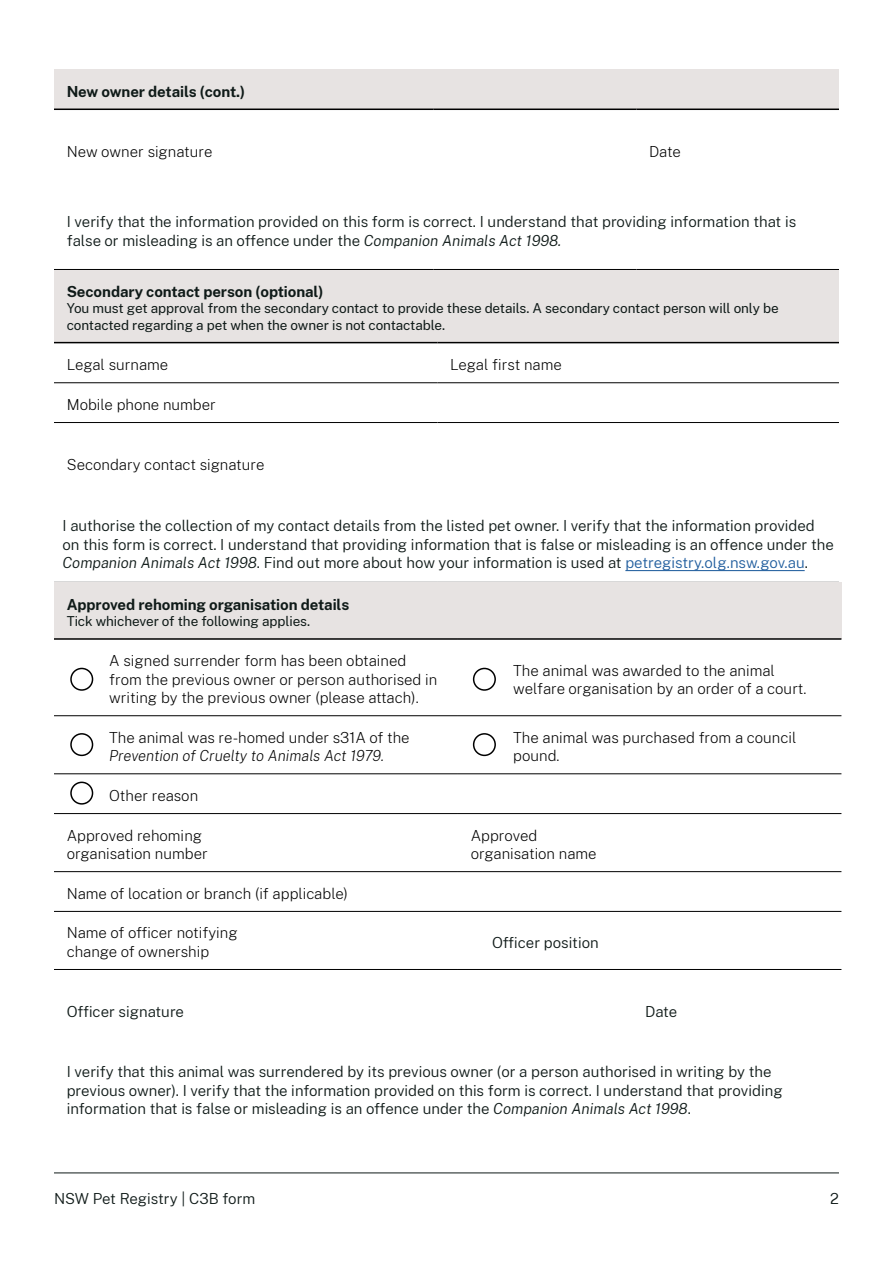
<style>
.page{position:relative;width:893px;height:1263px;background:#fff}
.page>*{position:absolute;margin:0;border:0;box-sizing:border-box;transform-origin:0 0}
.Body{font:300 15px/18.3px "Public Sans";color:#0f1a18}
.Table_Body_Copy{font:200 15px/18.3px "Public Sans";color:#000}
.Table_Chart_Heading{font:700 15px "Public Sans";letter-spacing:-.005em;color:#0f1a18}
.Table_Body_Copy-2{font:italic 200 15px/18.3px "Public Sans";color:#000}
.Table_Chart_Heading-2{font:13.5px/16.5px "Public Sans";letter-spacing:-.005em;color:#0f1a18}
.s1{font-style:italic}
.s2{color:#215e9e}
.s3{font-style:normal}
</style>
<div class="page">
<hr style="left:54px;top:1172px;width:785px;height:1px;background:#0f1a18">
<div style="left:54px;top:70px;width:785px;height:39px;background:#e7e3e2"></div>
<hr style="left:54px;top:109px;width:380px;height:1px;background:#000">
<hr style="left:434px;top:109px;width:202px;height:1px;background:#000">
<hr style="left:636px;top:109px;width:203px;height:1px;background:#000">
<hr style="left:54px;top:269px;width:380px;height:1px;background:#000">
<hr style="left:434px;top:269px;width:202px;height:1px;background:#000">
<hr style="left:636px;top:269px;width:203px;height:1px;background:#000">
<div style="left:54px;top:270px;width:785px;height:73px;background:#e7e3e2"></div>
<svg style="left:54px;top:343px;width:785px;height:239px"></svg>
<hr style="left:54px;top:342px;width:383px;height:1px;background:#000">
<hr style="left:437px;top:342px;width:402px;height:1px;background:#000">
<hr style="left:54px;top:382px;width:383px;height:1px;background:#000">
<hr style="left:437px;top:382px;width:402px;height:1px;background:#000">
<hr style="left:54px;top:422px;width:383px;height:1px;background:#000">
<hr style="left:437px;top:422px;width:402px;height:1px;background:#000">
<hr style="left:54px;top:582px;width:383px;height:1px;background:#000">
<hr style="left:437px;top:582px;width:402px;height:1px;background:#000">
<hr style="left:625px;top:570px;width:180px;height:1px;background:#215e9e">
<div style="left:54px;top:583px;width:787px;height:56px;background:#e7e3e2"></div>
<svg style="left:54px;top:667px;width:787px;height:244px"></svg>
<hr style="left:54px;top:638px;width:404px;height:2px;background:#000">
<hr style="left:458px;top:638px;width:383px;height:2px;background:#000">
<hr style="left:54px;top:715px;width:404px;height:1px;background:#000">
<hr style="left:458px;top:715px;width:383px;height:1px;background:#000">
<hr style="left:54px;top:773px;width:404px;height:1px;background:#000">
<hr style="left:458px;top:773px;width:383px;height:1px;background:#000">
<hr style="left:54px;top:813px;width:404px;height:1px;background:#000">
<hr style="left:458px;top:813px;width:383px;height:1px;background:#000">
<hr style="left:54px;top:871px;width:404px;height:1px;background:#000">
<hr style="left:458px;top:871px;width:383px;height:1px;background:#000">
<hr style="left:54px;top:911px;width:404px;height:1px;background:#000">
<hr style="left:458px;top:911px;width:383px;height:1px;background:#000">
<hr style="left:54px;top:969px;width:404px;height:1px;background:#000">
<hr style="left:458px;top:969px;width:383px;height:1px;background:#000">
<div style="left:70px;top:781px;width:23px;height:24px;border:2px solid #000;border-radius:50%"></div>
<div style="left:70px;top:733px;width:23px;height:23px;border:2px solid #000;border-radius:50%"></div>
<div style="left:70px;top:668px;width:23px;height:23px;border:2px solid #000;border-radius:50%"></div>
<div style="left:473px;top:668px;width:23px;height:23px;border:2px solid #000;border-radius:50%"></div>
<div style="left:473px;top:733px;width:23px;height:23px;border:2px solid #000;border-radius:50%"></div>
<p class="Table_Chart_Heading" style="left:67px;top:80px;width:180px">New owner details (cont.)</p>
<p class="Table_Body_Copy" style="left:67px;top:142px;width:147px">New owner signature</p>
<p class="Table_Body_Copy" style="left:649px;top:142px;width:33px">Date</p>
<p class="Body" style="left:67px;top:212px;width:731px">I verify that the information provided on this form is correct. I understand that providing information that is false or misleading is an offence under the <span class="s1">Companion Animals Act 1998.</span></p>
<p class="Table_Chart_Heading" style="left:67px;top:280px;width:258px">Secondary contact person (optional)</p>
<p class="Table_Chart_Heading-2" style="left:67px;top:300px;width:713px">You must get approval from the secondary contact to provide these details. A secondary contact person will only be contacted regarding a pet when the owner is not contactable.</p>
<p class="Table_Body_Copy" style="left:67px;top:355px;width:103px">Legal surname</p>
<p class="Table_Body_Copy" style="left:450px;top:355px;width:113px">Legal first name</p>
<p class="Table_Body_Copy" style="left:67px;top:395px;width:151px">Mobile phone number</p>
<p class="Table_Body_Copy" style="left:67px;top:454px;width:199px">Secondary contact signature</p>
<p class="Body" style="left:63px;top:516px;width:773px">I authorise the collection of my contact details from the listed pet owner. I verify that the information provided on this form is correct. I understand that providing information that is false or misleading is an offence under the<br><span class="s1">Companion Animals Act 1998</span>. Find out more about how your information is used at <span class="s2">petregistry.olg.nsw.gov.au</span>.</p>
<p class="Table_Chart_Heading" style="left:67px;top:593px;width:284px">Approved rehoming organisation details</p>
<p class="Table_Chart_Heading-2" style="left:67px;top:612px;width:245px">Tick whichever of the following applies.</p>
<p class="Table_Body_Copy" style="left:109px;top:651px;width:330px">A signed surrender form has been obtained from the previous owner or person authorised in writing by the previous owner (please attach).</p>
<p class="Table_Body_Copy" style="left:513px;top:660px;width:295px">The animal was awarded to the animal welfare organisation by an order of a court.</p>
<p class="Table_Body_Copy-2" style="left:109px;top:728px;width:302px"><span class="s3">The animal was re-homed under s31A of the<br></span>Prevention of Cruelty to Animals Act 1979.</p>
<p class="Table_Body_Copy" style="left:513px;top:727px;width:285px">The animal was purchased from a council pound.</p>
<p class="Table_Body_Copy" style="left:109px;top:786px;width:90px">Other reason</p>
<p class="Table_Body_Copy" style="left:67px;top:825px;width:143px">Approved rehoming organisation number</p>
<p class="Table_Body_Copy" style="left:471px;top:825px;width:127px">Approved organisation name</p>
<p class="Table_Body_Copy" style="left:67px;top:883px;width:283px">Name of location or branch (if applicable)</p>
<p class="Table_Body_Copy" style="left:67px;top:923px;width:172px">Name of officer notifying change of ownership</p>
<p class="Body" style="left:492px;top:932px;width:108px">Officer position</p>
<p class="Body" style="left:67px;top:1002px;width:119px">Officer signature</p>
<p class="Body" style="left:645px;top:1002px;width:34px">Date</p>
<p class="Body" style="left:67px;top:1062px;width:717px">I verify that this animal was surrendered by its previous owner (or a person authorised in writing by the previous owner). I verify that the information provided on this form is correct. I understand that providing information that is false or misleading is an offence under the <span class="s1">Companion Animals Act 1998</span>.</p>
<p class="Body" style="left:54px;top:1189px;width:203px">NSW Pet Registry | C3B form</p>
<p class="Body" style="left:830px;top:1189px;width:10px">2</p>
</div>
